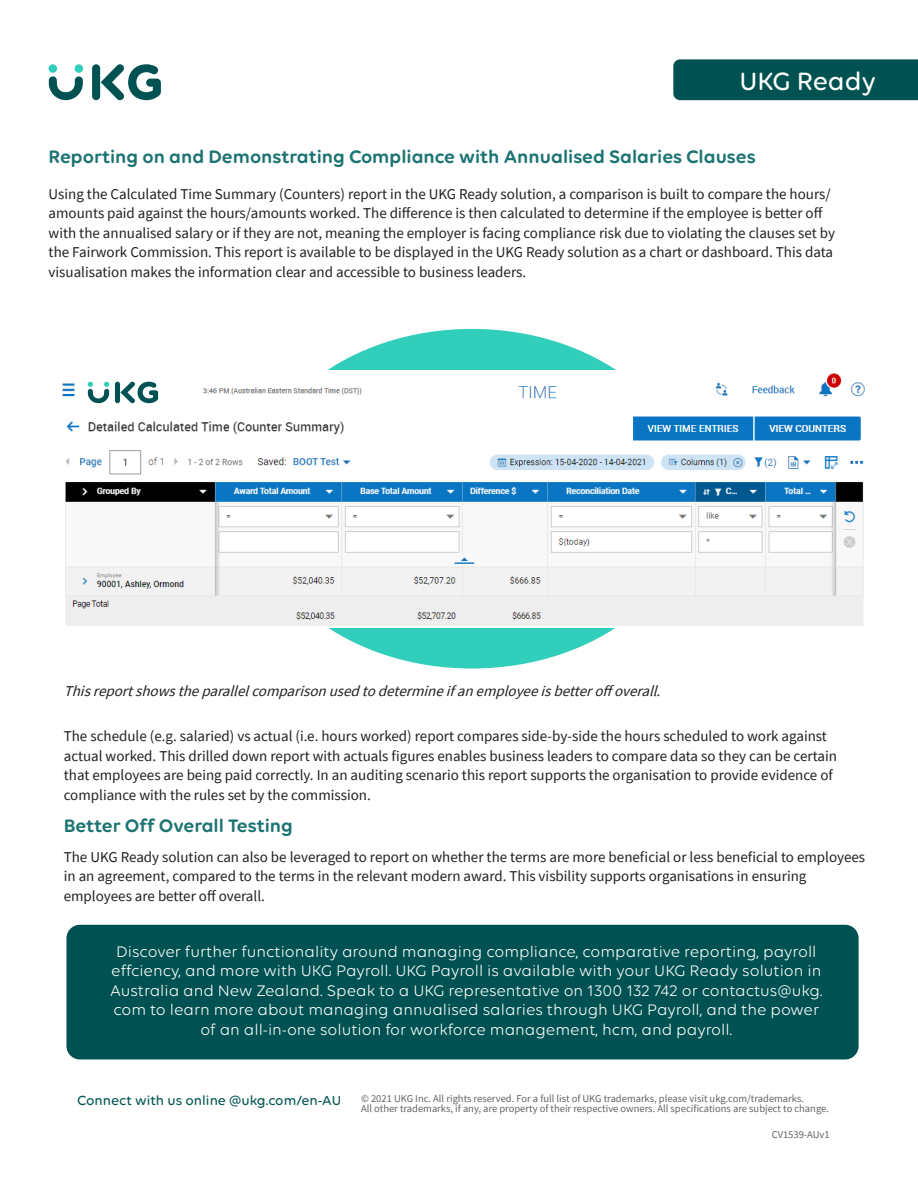
<style>
.page{position:relative;width:918px;height:1188px;background:#fff}
.page>*{position:absolute;margin:0;border:0;box-sizing:border-box;transform-origin:0 0}
.Footnote{font:500 27px "Volte Rounded";color:#fff}
.Footnote-2{font:600 19.5px "Volte Rounded";color:#1c7472}
.Footnote-3{font:16.5px/19.5px "Volte Rounded";color:#fff;text-align:center}
.Body_text_9_12{font:15px/19.5px "Source Sans Pro";color:#231f20}
.Body_text_9_12-2{font:italic 15px "Source Sans Pro";color:#231f20}
.Call_to_action{font:500 14.25px "Volte Rounded";color:#005550}
.Footnote-4{font:10.5px "Source Sans Pro";color:#636366}
</style>
<div class="page">
<div style="left:251px;top:329px;width:442px;height:340px;background:#30cebb;border-radius:50%"></div>
<div style="left:673px;top:59px;width:245px;height:41px;background:#005151"></div>
<div style="left:92px;top:64px;width:8px;height:36px;background:#005151;border-radius:4px"></div>
<svg style="left:101px;top:64px;width:60px;height:36px"></svg>
<div style="left:49px;top:64px;width:8px;height:9px;background:#30cebb;border-radius:50%"></div>
<div style="left:75px;top:64px;width:8px;height:9px;background:#30cebb;border-radius:50%"></div>
<svg style="left:49px;top:76px;width:34px;height:24px"></svg>
<img style="left:62px;top:370px;width:803px;height:257px">
<div style="left:83px;top:374px;width:80px;height:36px;background:#fff"></div>
<div style="left:115px;top:382px;width:5px;height:21px;background:#005151;border-radius:2px"></div>
<svg style="left:120px;top:382px;width:38px;height:21px"></svg>
<svg style="left:88px;top:382px;width:21px;height:21px"></svg>
<div style="left:66px;top:925px;width:793px;height:134px;background:#005151;border-radius:14px"></div>
<p class="Footnote" style="left:739px;top:65px;width:138px">UKG Ready</p>
<p class="Footnote-2" style="left:49px;top:145px;width:709px">Reporting on and Demonstrating Compliance with Annualised Salaries Clauses</p>
<p class="Body_text_9_12" style="left:49px;top:184px;width:788px">Using the Calculated Time Summary (Counters) report in the UKG Ready solution, a comparison is built to compare the hours/ amounts paid against the hours/amounts worked. The difference is then calculated to determine if the employee is better off with the annualised salary or if they are not, meaning the employer is facing compliance risk due to violating the clauses set by the Fairwork Commission. This report is available to be displayed in the UKG Ready solution as a chart or dashboard. This data visualisation makes the information clear and accessible to business leaders.</p>
<p class="Body_text_9_12-2" style="left:64px;top:681px;width:603px">Thisreportshowstheparallelcomparisonusedtodetermineifanemployeeisbetteroffoverall.</p>
<p class="Body_text_9_12" style="left:64px;top:726px;width:775px">The schedule (e.g. salaried) vs actual (i.e. hours worked) report compares side-by-side the hours scheduled to work against actual worked. This drilled down report with actuals figures enables business leaders to compare data so they can be certain that employees are being paid correctly. In an auditing scenario this report supports the organisation to provide evidence of compliance with the rules set by the commission.</p>
<p class="Footnote-2" style="left:64px;top:814px;width:231px">Better Off Overall Testing</p>
<p class="Body_text_9_12" style="left:64px;top:847px;width:803px">The UKG Ready solution can also be leveraged to report on whether the terms are more beneficial or less beneficial to employees in an agreement, compared to the terms in the relevant modern award. This visbility supports organisations in ensuring employees are better off overall.</p>
<p class="Footnote-3" style="left:110px;top:941px;width:714px">Discover further functionality around managing compliance, comparative reporting, payroll effciency, and more with UKG Payroll. UKG Payroll is available with your UKG Ready solution in Australia and New Zealand. Speak to a UKG representative on 1300 132 742 or contactus@ukg. com to learn more about managing annualised salaries through UKG Payroll, and the power of an all-in-one solution for workforce management, hcm, and payroll.</p>
<p class="Call_to_action" style="left:77px;top:1092px;width:265px">Connect with us online @ukg.com/en-AU</p>
<p class="Footnote-4" style="left:361px;top:1092px;width:444px">© 2021 UKG Inc. All rights reserved. For a full list of UKG trademarks, please visit ukg.com/trademarks.</p>
<p class="Footnote-4" style="left:361px;top:1102px;width:469px">All other trademarks, if any, are property of their respective owners. All specifications are subject to change.</p>
<p class="Footnote-4" style="left:772px;top:1128px;width:59px">CV1539-AUv1</p>
</div>
